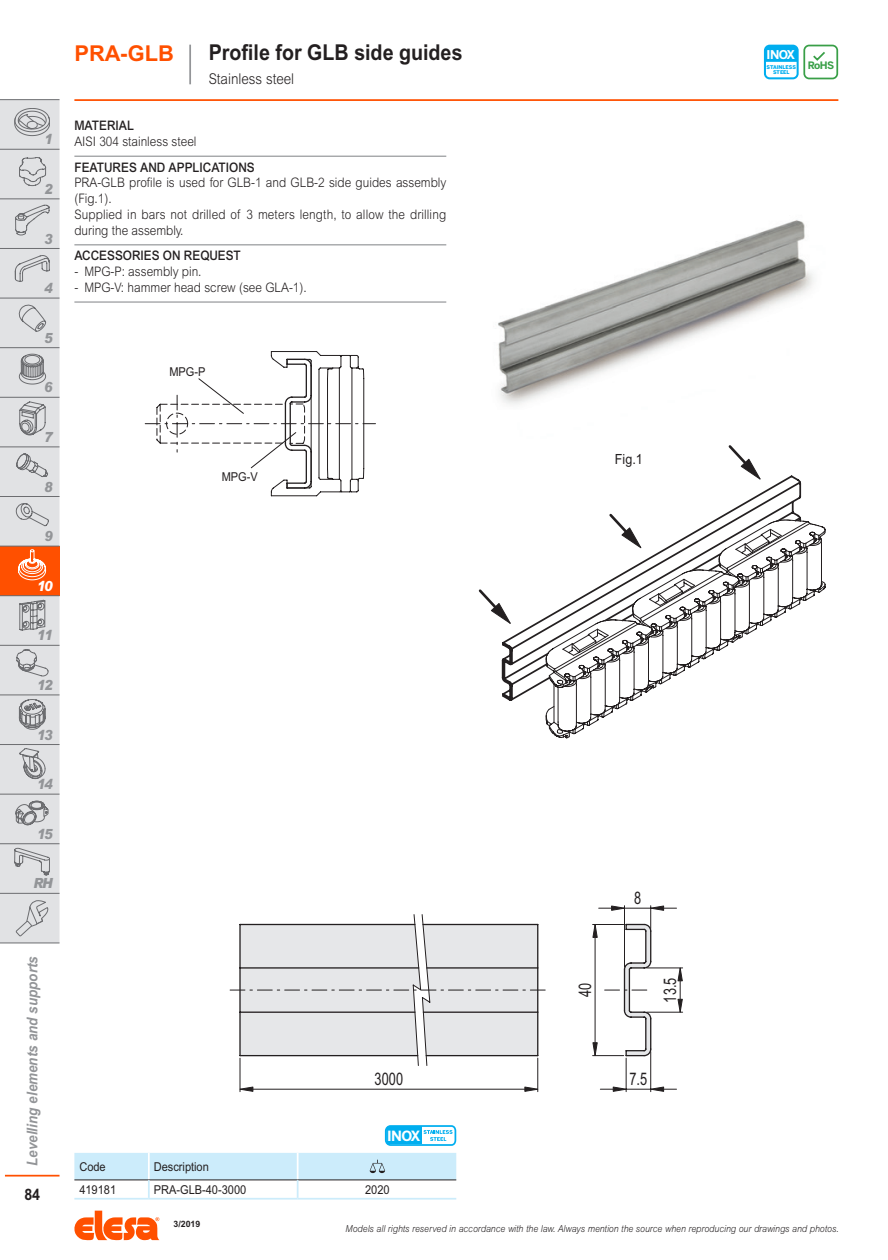
<style>
.page{position:relative;width:888px;height:1260px;background:#fff}
.page>*{position:absolute;margin:0;border:0;box-sizing:border-box;transform-origin:0 0}
.subtitle_1L{font:700 21.88px "Arial MT Std";color:#231f20;scale:.9 1}
.series{font:700 21.88px "Arial MT Std";color:#ff5000}
.box_ancorato_immagin{font:17.32px "Arial Narrow";color:#231f20;scale:.9 1}
.t1{font:700 15.75px "Arial MT Std";color:#231f20;scale:.9 1}
.t2{font:italic 700 14.88px "Arial MT Std";color:#939598;scale:.9 1}
.subtitle_2L{font:300 14.88px "Arial MT Std";color:#231f20;scale:.9 1}
.t3{font:italic 900 14px "Arial MT Std";letter-spacing:-.1em;color:#939598;scale:.9 1}
.box_ancorato_immagin-2{font:14px "Arial";color:#231f20;scale:.9 1}
.t4{font:700 14px "Benton Sans";color:#fff}
.t5{font:italic 900 14px "Arial MT Std";color:#fff;scale:.9 1}
.description{font:300 13.12px/15.8px "Arial MT Std";color:#231f20;scale:.9 1}
.titlefirst{font:500 13.12px "Arial MT Std";color:#231f20;scale:.9 1}
.code{font:12.25px "Arial MT Std";color:#231f20;scale:.9 1}
.bold_L{font:12.25px "Arial MT Std";color:#231f20;scale:.9 1}
.box_ancorato_immagin-3{font:12.25px "Arial";color:#231f20;scale:.9 1}
.normal_C{font:12.25px "Arial MT Std";color:#231f20;scale:.9 1}
.t6{font:700 12.08px "Benton Sans";color:#fff}
.t7{font:700 10.15px "Benton Sans";color:#399f47}
.t8{font:italic 300 9.62px "Arial MT Std";color:#231f20;scale:.9 1}
.t9{font:700 8.75px "Arial MT Std";color:#231f20}
.t10{font:900 5.08px/4.9px "Benton Sans";letter-spacing:-.005em;color:#00aeef;text-align:center}
</style>
<div class="page">
<div style="left:0;top:100px;width:60px;height:843px;background:#e1e2e4"></div>
<div style="left:0;top:546px;width:60px;height:50px;background:#ff5000"></div>
<hr style="left:0;top:99px;width:60px;height:1px;background:#6c6d70">
<hr style="left:0;top:149px;width:60px;height:1px;background:#6c6d70">
<hr style="left:0;top:198px;width:60px;height:1px;background:#6c6d70">
<hr style="left:0;top:248px;width:60px;height:1px;background:#6c6d70">
<hr style="left:0;top:298px;width:60px;height:1px;background:#6c6d70">
<hr style="left:0;top:347px;width:60px;height:1px;background:#6c6d70">
<hr style="left:0;top:397px;width:60px;height:1px;background:#6c6d70">
<hr style="left:0;top:446px;width:60px;height:1px;background:#6c6d70">
<hr style="left:0;top:496px;width:60px;height:1px;background:#6c6d70">
<hr style="left:0;top:546px;width:60px;height:1px;background:#6c6d70">
<hr style="left:0;top:595px;width:60px;height:1px;background:#6c6d70">
<hr style="left:0;top:645px;width:60px;height:1px;background:#6c6d70">
<hr style="left:0;top:694px;width:60px;height:1px;background:#6c6d70">
<hr style="left:0;top:744px;width:60px;height:1px;background:#6c6d70">
<hr style="left:0;top:794px;width:60px;height:1px;background:#6c6d70">
<hr style="left:0;top:843px;width:60px;height:1px;background:#6c6d70">
<hr style="left:0;top:893px;width:60px;height:1px;background:#6c6d70">
<hr style="left:0;top:943px;width:60px;height:1px;background:#6c6d70">
<svg style="left:14px;top:108px;width:36px;height:828px;background:#d1c9c7"></svg>
<hr style="left:5px;top:1175px;width:55px;height:2px;background:#ff5000">
<hr style="left:74px;top:99px;width:764px;height:2px;background:#ff5000">
<svg style="left:74px;top:1211px;width:85px;height:29px"></svg>
<hr style="left:189px;top:45px;width:2px;height:39px;background:#939598">
<svg style="left:764px;top:45px;width:74px;height:34px"></svg>
<hr style="left:74px;top:156px;width:372px;height:1px;background:#808285">
<hr style="left:74px;top:244px;width:372px;height:1px;background:#808285">
<hr style="left:74px;top:302px;width:372px;height:1px;background:#808285">
<svg style="left:145px;top:351px;width:230px;height:145px"></svg>
<img style="left:498px;top:220px;width:316px;height:185px">
<svg style="left:501px;top:475px;width:301px;height:226px"></svg>
<svg style="left:726px;top:445px;width:36px;height:36px"></svg>
<svg style="left:546px;top:511px;width:280px;height:227px"></svg>
<svg style="left:479px;top:587px;width:33px;height:39px"></svg>
<hr style="left:240px;top:1058px;width:1px;height:34px;background:#231f20">
<hr style="left:537px;top:1058px;width:1px;height:34px;background:#231f20">
<hr style="left:253px;top:1089px;width:272px;height:1px;background:#231f20">
<svg style="left:239px;top:1086px;width:15px;height:6px"></svg>
<svg style="left:524px;top:1086px;width:15px;height:6px"></svg>
<hr style="left:626px;top:1058px;width:1px;height:34px;background:#231f20">
<hr style="left:650px;top:1052px;width:1px;height:40px;background:#231f20">
<svg style="left:600px;top:1086px;width:77px;height:6px"></svg>
<svg style="left:598px;top:905px;width:85px;height:155px"></svg>
<svg style="left:239px;top:923px;width:413px;height:134px"></svg>
<svg style="left:385px;top:1125px;width:71px;height:21px"></svg>
<hr style="left:74px;top:1198px;width:75px;height:2px;background:#ccecfb">
<hr style="left:149px;top:1198px;width:149px;height:2px;background:#ccecfb">
<hr style="left:298px;top:1198px;width:158px;height:2px;background:#ccecfb">
<svg style="left:74px;top:1153px;width:382px;height:46px"></svg>
<p class="t3" style="left:44px;top:131px;width:11px">1</p>
<p class="t3" style="left:44px;top:180px;width:11px">2</p>
<p class="t3" style="left:44px;top:230px;width:11px">3</p>
<p class="t3" style="left:44px;top:279px;width:11px">4</p>
<p class="t3" style="left:44px;top:329px;width:11px">5</p>
<p class="t3" style="left:44px;top:379px;width:11px">6</p>
<p class="t3" style="left:44px;top:428px;width:11px">7</p>
<p class="t3" style="left:44px;top:478px;width:11px">8</p>
<p class="t3" style="left:44px;top:527px;width:11px">9</p>
<p class="t5" style="left:37px;top:577px;width:19px">10</p>
<p class="t3" style="left:37px;top:627px;width:19px">11</p>
<p class="t3" style="left:37px;top:676px;width:19px">12</p>
<p class="t3" style="left:37px;top:726px;width:19px">13</p>
<p class="t3" style="left:37px;top:776px;width:19px">14</p>
<p class="t3" style="left:37px;top:825px;width:19px">15</p>
<p class="t3" style="left:33px;top:875px;width:23px">RH</p>
<p class="t2" style="left:24px;top:1166px;width:234px;rotate:-90deg">Levelling elements and supports</p>
<p class="t1" style="left:24px;top:1186px;width:19px">84</p>
<p class="series" style="left:74px;top:40px;width:101px">PRA-GLB</p>
<p class="subtitle_1L" style="left:209px;top:40px;width:284px">Profile for GLB side guides</p>
<p class="subtitle_2L" style="left:209px;top:71px;width:97px">Stainless steel</p>
<p class="titlefirst" style="left:74px;top:118px;width:68px">MATERIAL</p>
<p class="description" style="left:74px;top:133px;width:137px">AISI 304 stainless steel</p>
<p class="titlefirst" style="left:74px;top:159px;width:202px">FEATURES AND APPLICATIONS</p>
<p class="description" style="left:74px;top:175px;width:415px">PRA-GLB profile is used for GLB-1 and GLB-2 side guides assembly (Fig.1).</p>
<p class="description" style="left:74px;top:206px;width:415px">Supplied in bars not drilled of 3 meters length, to allow the drilling during the assembly.</p>
<p class="titlefirst" style="left:74px;top:248px;width:187px">ACCESSORIES ON REQUEST</p>
<p class="description" style="left:74px;top:263px;width:143px">- MPG-P: assembly pin.</p>
<p class="description" style="left:74px;top:279px;width:260px">- MPG-V: hammer head screw (see GLA-1).</p>
<p class="box_ancorato_immagin-3" style="left:169px;top:363px;width:42px">MPG-P</p>
<p class="box_ancorato_immagin-3" style="left:222px;top:468px;width:42px">MPG-V</p>
<p class="t6" style="left:767px;top:48px;width:30px">INOX</p>
<p class="t10" style="left:767px;top:65px;width:31px">STAINLESS<br>STEEL</p>
<p class="t7" style="left:808px;top:59px;width:28px">RoHS</p>
<p class="box_ancorato_immagin-2" style="left:615px;top:450px;width:33px">Fig.1</p>
<p class="box_ancorato_immagin" style="left:375px;top:1066px;width:33px">3000</p>
<p class="t4" style="left:387px;top:1127px;width:35px">INOX</p>
<p class="box_ancorato_immagin" style="left:572px;top:997px;width:17px;rotate:-90deg">40</p>
<p class="box_ancorato_immagin" style="left:634px;top:885px;width:9px">8</p>
<p class="box_ancorato_immagin" style="left:657px;top:1003px;width:29px;rotate:-90deg">13.5</p>
<p class="box_ancorato_immagin" style="left:630px;top:1066px;width:21px">7.5</p>
<p class="bold_L" style="left:79px;top:1160px;width:31px">Code</p>
<p class="bold_L" style="left:154px;top:1160px;width:63px">Description</p>
<p class="code" style="left:79px;top:1182px;width:42px">419181</p>
<p class="code" style="left:154px;top:1182px;width:104px">PRA-GLB-40-3000</p>
<p class="normal_C" style="left:365px;top:1182px;width:29px">2020</p>
<p class="t9" style="left:174px;top:1218px;width:28px">3/2019</p>
<p class="t8" style="left:346px;top:1224px;width:549px">Models all rights reserved in accordance with the law. Always mention the source when reproducing our drawings and photos.</p>
</div>
